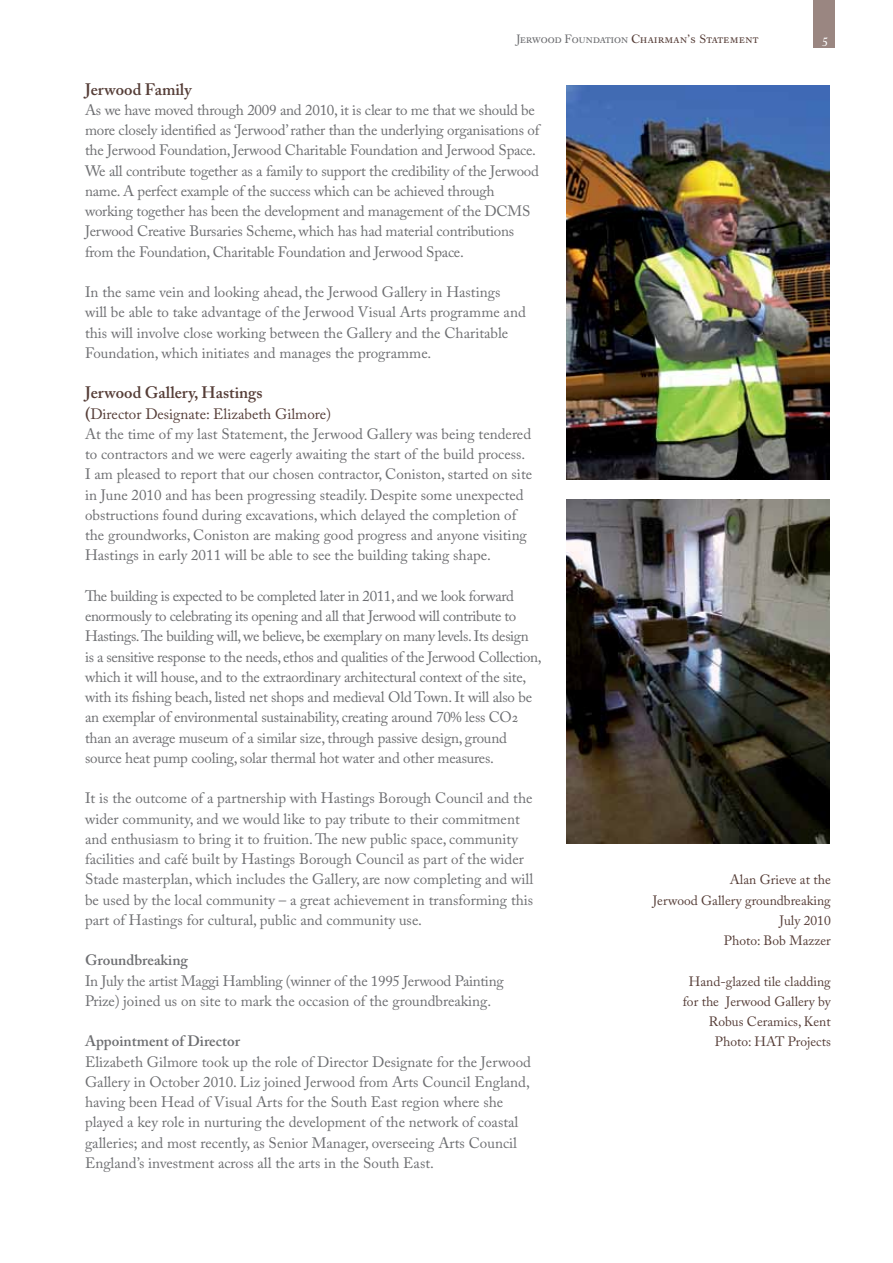
<style>
.page{position:relative;width:893px;height:1263px;background:#fff}
.page>*{position:absolute;margin:0;border:0;box-sizing:border-box;transform-origin:0 0}
.t1{font:600 16.5px "Adobe Caslon Pro";color:#553d37}
.t2{font:15px/20.2px "Adobe Caslon Pro";color:#6d6e71}
.t3{font:15px/20.2px "Adobe Caslon Pro";letter-spacing:-.02em;color:#6d6e71}
.t4{font:600 15px "Adobe Caslon Pro";color:#6d6e71}
.t5{font:13.5px/20.2px "Adobe Caslon Pro";color:#553d37;text-align:right}
.t6{font:12px "Caslon Book BE Regular SC";letter-spacing:.02em;color:#553d37}
.t7{font:12px "Caslon Book BE Regular SC";color:#fff}
.s1{color:#6d6e71}
.s2{font-weight:600;font-size:16.5px;color:#553d37}
.s3{color:#553d37}
</style>
<div class="page">
<div style="left:814px;top:0;width:21px;height:48px;background:#9a8681"></div>
<img style="left:566px;top:85px;width:263px;height:394px">
<img style="left:566px;top:500px;width:263px;height:344px">
<p class="t6" style="left:517px;top:32px;width:243px"><span class="s1">Jerwood Foundation</span> Chairman’s Statement</p>
<p class="t7" style="left:822px;top:32px;width:7px">5</p>
<p class="t1" style="left:85px;top:79px;width:108px">Jerwood Family</p>
<p class="t2" style="left:85px;top:99px;width:456px">As we have moved through 2009 and 2010, it is clear to me that we should be more closely identified as ‘Jerwood’ rather than the underlying organisations of the Jerwood Foundation, Jerwood Charitable Foundation and Jerwood Space.<br>We all contribute together as a family to support the credibility of the Jerwood name. A perfect example of the success which can be achieved through working together has been the development and management of the DCMS Jerwood Creative Bursaries Scheme, which has had material contributions from the Foundation, Charitable Foundation and Jerwood Space.</p>
<p class="t2" style="left:85px;top:282px;width:442px">In the same vein and looking ahead, the Jerwood Gallery in Hastings will be able to take advantage of the Jerwood Visual Arts programme and this will involve close working between the Gallery and the Charitable Foundation, which initiates and manages the programme.</p>
<p class="t1" style="left:85px;top:383px;width:179px">Jerwood Gallery, Hastings</p>
<p class="t2" style="left:85px;top:403px;width:449px"><span class="s2">(</span><span class="s3">Director Designate: Elizabeth Gilmore)<br></span>At the time of my last Statement, the Jerwood Gallery was being tendered to contractors and we were eagerly awaiting the start of the build process.<br>I am pleased to report that our chosen contractor, Coniston, started on site in June 2010 and has been progressing steadily. Despite some unexpected obstructions found during excavations, which delayed the completion of the groundworks, Coniston are making good progress and anyone visiting Hastings in early 2011 will be able to see the building taking shape.</p>
<p class="t2" style="left:85px;top:585px;width:458px">The building is expected to be completed later in 2011, and we look forward enormously to celebrating its opening and all that Jerwood will contribute to Hastings. The building will, we believe, be exemplary on many levels. Its design<br>is a sensitive response to the needs, ethos and qualities of the Jerwood Collection, which it will house, and to the extraordinary architectural context of the site, with its fishing beach, listed net shops and medieval Old Town. It will also be an exemplar of environmental sustainability, creating around 70% less CO2 than an average museum of a similar size, through passive design, ground source heat pump cooling, solar thermal hot water and other measures.</p>
<p class="t2" style="left:85px;top:788px;width:450px">It is the outcome of a partnership with Hastings Borough Council and the wider community, and we would like to pay tribute to their commitment and enthusiasm to bring it to fruition. The new public space, community facilities and café built by Hastings Borough Council as part of the wider Stade masterplan, which includes the Gallery, are now completing and will be used by the local community – a great achievement in transforming this part of Hastings for cultural, public and community use.</p>
<p class="t4" style="left:85px;top:951px;width:104px">Groundbreaking</p>
<p class="t3" style="left:85px;top:970px;width:420px">In July the artist Maggi Hambling (winner of the 1995 Jerwood Painting<br>Prize) joined us on site to mark the occasion of the groundbreaking.</p>
<p class="t4" style="left:85px;top:1032px;width:156px">Appointment of Director</p>
<p class="t2" style="left:85px;top:1051px;width:447px">Elizabeth Gilmore took up the role of Director Designate for the Jerwood Gallery in October 2010. Liz joined Jerwood from Arts Council England, having been Head of Visual Arts for the South East region where she played a key role in nurturing the development of the network of coastal galleries; and most recently, as Senior Manager, overseeing Arts Council England’s investment across all the arts in the South East.</p>
<p class="t5" style="left:653px;top:869px;width:179px">Alan Grieve at the<br>Jerwood Gallery groundbreaking<br>July 2010<br>Photo: Bob Mazzer</p>
<p class="t5" style="left:683px;top:971px;width:150px">Hand-glazed tile cladding for the Jerwood Gallery by<br>Robus Ceramics, Kent<br>Photo: HAT Projects</p>
</div>
